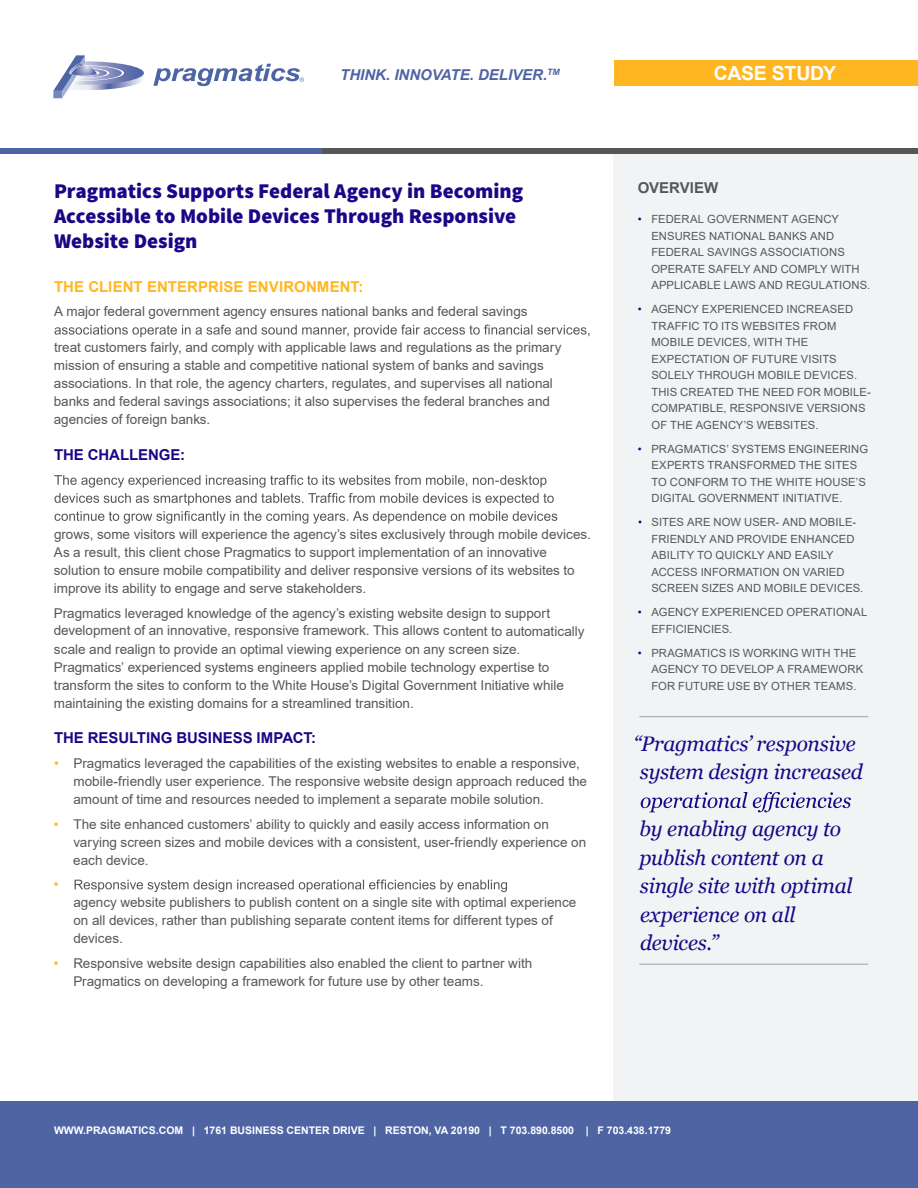
<style>
.page{position:relative;width:918px;height:1188px;background:#fff}
.page>*{position:absolute;margin:0;border:0;box-sizing:border-box;transform-origin:0 0}
.t1{font:italic 21px/28.5px "Georgia";letter-spacing:-.015em;color:#190787;text-align:center}
.t2{font:900 21px/25.2px "Source Sans Pro";color:#190787}
.t3{font:700 19.5px "Arial";letter-spacing:-.015em;color:#fff}
.t4{font:700 15px "Arial";letter-spacing:-.005em;color:#190787}
.t5{font:700 15px "Arial";letter-spacing:.01em;color:#ffb620}
.t6{font:italic 700 15px "Arial";color:#4e64a3}
.t7{font:700 15px "Arial";letter-spacing:.005em;color:#555759}
.t8{font:13.5px/18px "Arial";color:#555759}
.t9{font:13.5px "Arial";color:#ffb620}
.t10{font:11.25px/16.5px "Arial";letter-spacing:.01em;color:#555759}
.t11{font:700 10.5px "Arial";color:#fff}
.s1{color:#ffb620}
.s2{color:#190787}
.s3{color:#57585a}
</style>
<div class="page">
<div style="left:614px;top:60px;width:304px;height:26px;background:#ffb620"></div>
<div style="left:613px;top:151px;width:305px;height:1037px;background:#f2f3f4"></div>
<div style="left:0;top:1102px;width:918px;height:86px;background:#4e64a3"></div>
<div style="left:0;top:148px;width:323px;height:6px;background:#4e64a3"></div>
<div style="left:323px;top:148px;width:595px;height:6px;background:#555759"></div>
<svg style="left:54px;top:325px;width:536px;height:12px"></svg>
<svg style="left:54px;top:475px;width:500px;height:30px"></svg>
<svg style="left:55px;top:511px;width:502px;height:13px"></svg>
<svg style="left:75px;top:879px;width:432px;height:13px"></svg>
<hr style="left:639px;top:716px;width:229px;height:1px;background:#9fa1a4">
<hr style="left:639px;top:964px;width:229px;height:1px;background:#9fa1a4">
<svg style="left:641px;top:792px;width:210px;height:20px"></svg>
<svg style="left:53px;top:55px;width:91px;height:43px"></svg>
<svg style="left:153px;top:64px;width:151px;height:22px"></svg>
<p class="t6" style="left:340px;top:65px;width:221px">THINK. INNOVATE. DELIVER.<sup>TM</sup></p>
<h2 class="t3" style="left:714px;top:59px;width:124px">CASE STUDY</h2>
<h1 class="t2" style="left:54px;top:179px;width:471px">Pragmatics Supports Federal Agency in Becoming<br>Accessible to Mobile Devices Through Responsive<br>Website Design</h1>
<p class="t5" style="left:54px;top:276px;width:311px">THE CLIENT ENTERPRISE ENVIRONMENT:</p>
<p class="t8" style="left:54px;top:303px;width:475px">A major federal government agency ensures national banks and federal savings</p>
<p class="t8" style="left:54px;top:339px;width:509px">treat customers fairly, and comply with applicable laws and regulations as the primary mission of ensuring a stable and competitive national system of banks and savings associations. In that role, the agency charters, regulates, and supervises all national banks and federal savings associations; it also supervises the federal branches and agencies of foreign banks.</p>
<p class="t4" style="left:54px;top:444px;width:133px">THE CHALLENGE:</p>
<p class="t8" style="left:54px;top:525px;width:539px">grows, some visitors will experience the agency’s sites exclusively through mobile devices.<br>As a result, this client chose Pragmatics to support implementation of an innovative solution to ensure mobile compatibility and deliver responsive versions of its websites to improve its ability to engage and serve stakeholders.</p>
<p class="t8" style="left:54px;top:604px;width:532px">Pragmatics leveraged knowledge of the agency’s existing website design to support development of an innovative, responsive framework. This allows content to automatically scale and realign to provide an optimal viewing experience on any screen size.<br>Pragmatics’ experienced systems engineers applied mobile technology expertise to transform the sites to conform to the White House’s Digital Government Initiative while maintaining the existing domains for a streamlined transition.</p>
<p class="t4" style="left:54px;top:727px;width:264px">THE RESULTING BUSINESS IMPACT:</p>
<p class="t8" style="left:73px;top:754px;width:515px;text-indent:-19px"><span class="s1">•</span> Pragmatics leveraged the capabilities of the existing websites to enable a responsive, mobile-friendly user experience. The responsive website design approach reduced the amount of time and resources needed to implement a separate mobile solution.</p>
<p class="t8" style="left:73px;top:815px;width:515px;text-indent:-19px"><span class="s1">•</span> The site enhanced customers’ ability to quickly and easily access information on varying screen sizes and mobile devices with a consistent, user-friendly experience on each device.</p>
<p class="t9" style="left:54px;top:875px;width:6px">•</p>
<p class="t8" style="left:73px;top:893px;width:505px">agency website publishers to publish content on a single site with optimal experience on all devices, rather than publishing separate content items for different types of devices.</p>
<p class="t8" style="left:73px;top:954px;width:461px;text-indent:-19px"><span class="s1">•</span> Responsive website design capabilities also enabled the client to partner with<br>Pragmatics on developing a framework for future use by other teams.</p>
<p class="t7" style="left:638px;top:177px;width:82px">OVERVIEW</p>
<p class="t10" style="left:651px;top:211px;width:220px;text-indent:-14px"><span class="s2">•</span> <span class="s3">FEDERAL GOVERNMENT AGENCY<br></span>ENSURES NATIONAL BANKS AND<br>FEDERAL SAVINGS ASSOCIATIONS<br>OPERATE SAFELY AND COMPLY WITH<br>APPLICABLE LAWS AND REGULATIONS.</p>
<p class="t10" style="left:651px;top:301px;width:221px;text-indent:-14px"><span class="s2">•</span> AGENCY EXPERIENCED INCREASED<br>TRAFFIC TO ITS WEBSITES FROM<br>MOBILE DEVICES, WITH THE<br>EXPECTATION OF FUTURE VISITS<br>SOLELY THROUGH MOBILE DEVICES.<br>THIS CREATED THE NEED FOR MOBILE-<br>COMPATIBLE, RESPONSIVE VERSIONS<br>OF THE AGENCY’S WEBSITES.</p>
<p class="t10" style="left:651px;top:441px;width:218px;text-indent:-14px"><span class="s2">•</span> PRAGMATICS’ SYSTEMS ENGINEERING<br>EXPERTS TRANSFORMED THE SITES<br>TO CONFORM TO THE WHITE HOUSE’S<br>DIGITAL GOVERNMENT INITIATIVE.</p>
<p class="t10" style="left:651px;top:514px;width:214px;text-indent:-13px"><span class="s2">•</span> SITES ARE NOW USER- AND MOBILE-<br>FRIENDLY AND PROVIDE ENHANCED<br>ABILITY TO QUICKLY AND EASILY<br>ACCESS INFORMATION ON VARIED<br>SCREEN SIZES AND MOBILE DEVICES.</p>
<p class="t10" style="left:651px;top:604px;width:217px;text-indent:-14px"><span class="s2">•</span> AGENCY EXPERIENCED OPERATIONAL<br>EFFICIENCIES.</p>
<p class="t10" style="left:651px;top:645px;width:213px;text-indent:-14px"><span class="s2">•</span> PRAGMATICS IS WORKING WITH THE<br>AGENCY TO DEVELOP A FRAMEWORK<br>FOR FUTURE USE BY OTHER TEAMS.</p>
<h1 class="t1" style="left:634px;top:730px;width:231px">“Pragmatics’ responsive system design increased</h1>
<h1 class="t1" style="left:639px;top:815px;width:215px;text-align:left">by enabling agency to publish content on a single site with optimal experience on all devices.”</h1>
<p class="t11" style="left:54px;top:1123px;width:619px">WWW.PRAGMATICS.COM | 1761 BUSINESS CENTER DRIVE | RESTON, VA 20190 | T 703.890.8500 | F 703.438.1779</p>
</div>
